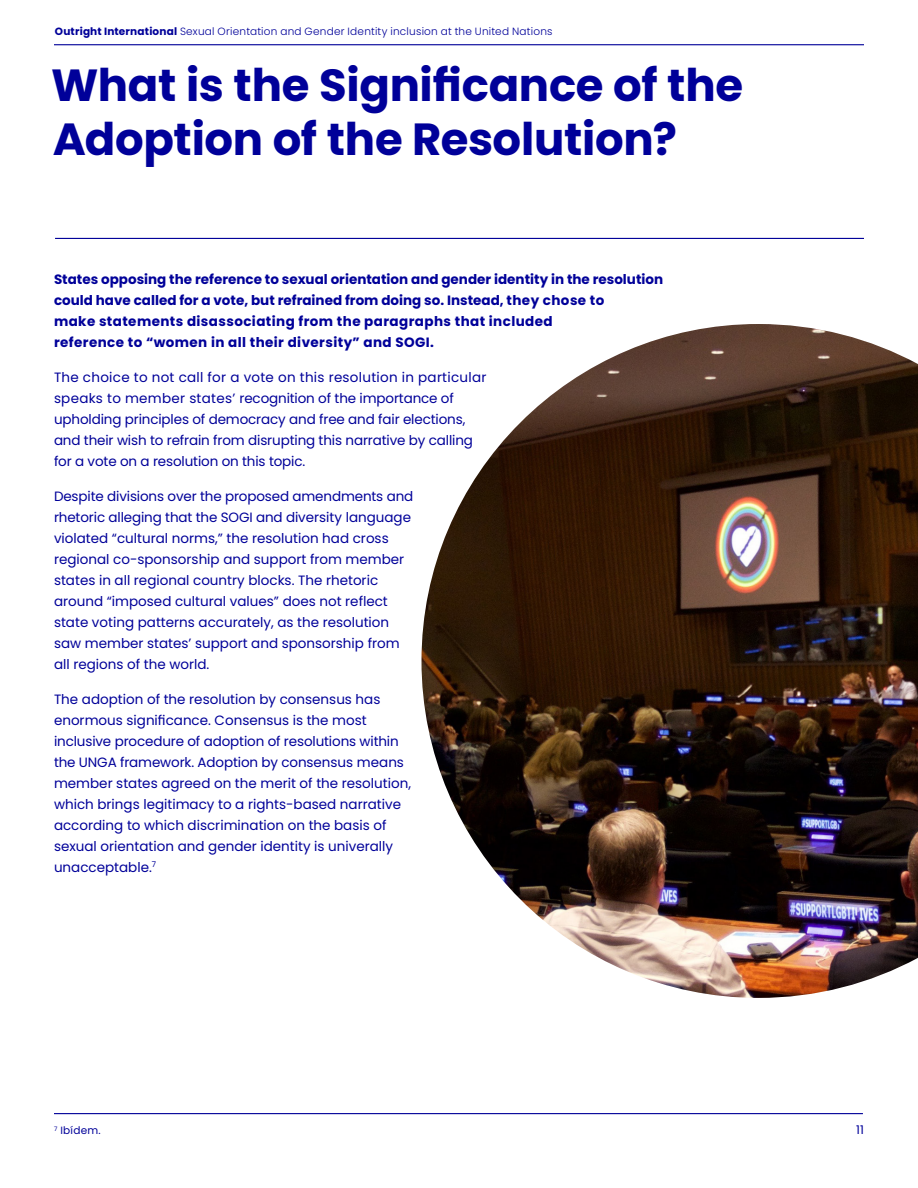
<style>
.page{position:relative;width:918px;height:1188px;background:#fff}
.page>*{position:absolute;margin:0;border:0;box-sizing:border-box;transform-origin:0 0}
.Heading_1{font:700 45px/54px "Poppins";letter-spacing:-.005em;color:#009}
.Contents{font:13.5px/21px "Poppins";color:#009}
.Contents-2{font:700 13.5px/21px "Poppins";color:#009}
.Body_text_1{font:12px "Poppins";color:#009}
.t1{font:300 10.5px "Poppins";letter-spacing:.02em;color:#009}
.footnote{font:10.5px "Poppins";letter-spacing:.02em;color:#009}
.s1{font-weight:700}
</style>
<div class="page">
<hr style="left:54px;top:44px;width:810px;height:1px;background:#009">
<hr style="left:55px;top:238px;width:809px;height:1px;background:#009">
<img style="left:422px;top:324px;width:496px;height:674px">
<hr style="left:54px;top:1113px;width:809px;height:1px;background:#009">
<p class="t1" style="left:55px;top:25px;width:499px"><span class="s1">Outright International</span> Sexual Orientation and Gender Identity inclusion at the United Nations</p>
<p class="Heading_1" style="left:51px;top:59px;width:693px">What is the Significance of the<br>Adoption of the Resolution?</p>
<p class="Contents-2" style="left:54px;top:269px;width:611px">States opposing the reference to sexual orientation and gender identity in the resolution could have called for a vote, but refrained from doing so. Instead, they chose to<br>make statements disassociating from the paragraphs that included<br>reference to “women in all their diversity” and SOGI.</p>
<p class="Contents" style="left:54px;top:366px;width:434px">The choice to not call for a vote on this resolution in particular speaks to member states’ recognition of the importance of upholding principles of democracy and free and fair elections, and their wish to refrain from disrupting this narrative by calling for a vote on a resolution on this topic.</p>
<p class="Contents" style="left:54px;top:486px;width:361px">Despite divisions over the proposed amendments and rhetoric alleging that the SOGI and diversity language violated “cultural norms,” the resolution had cross regional co-sponsorship and support from member states in all regional country blocks. The rhetoric around “imposed cultural values” does not reflect state voting patterns accurately, as the resolution saw member states’ support and sponsorship from all regions of the world.</p>
<p class="Contents" style="left:54px;top:689px;width:359px">The adoption of the resolution by consensus has enormous significance. Consensus is the most inclusive procedure of adoption of resolutions within the UNGA framework. Adoption by consensus means member states agreed on the merit of the resolution, which brings legitimacy to a rights-based narrative according to which discrimination on the basis of sexual orientation and gender identity is univerally unacceptable.<sup>7</sup></p>
<p class="footnote" style="left:54px;top:1124px;width:48px"><sup>7</sup> Ibídem.</p>
<p class="Body_text_1" style="left:856px;top:1123px;width:9px">11</p>
</div>
